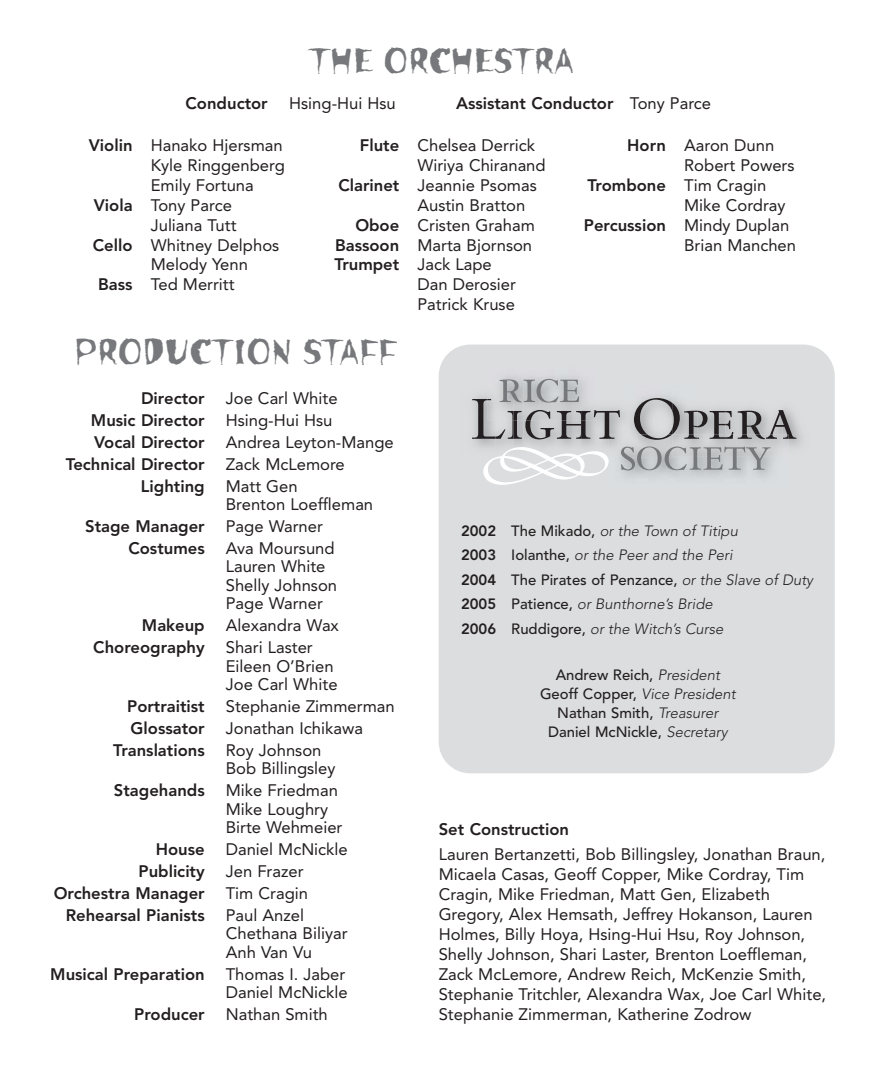
<style>
.page{position:relative;width:882px;height:1071px;background:#fff}
.page>*{position:absolute;margin:0;border:0;box-sizing:border-box;transform-origin:0 0}
.t1{font:35px "Spooky Plain";color:#77787b}
.t2{font:16.62px/18.4px "Avenir";color:#231f20}
.t3{font:800 16.62px "Avenir";color:#231f20}
.t4{font:300 14.88px/24.5px "Avenir";color:#231f20}
.t5{font:500 14.88px/19.2px "Avenir";color:#231f20;text-align:center}
.s1{font-weight:400}
.s2{font-weight:800}
.s3{font-weight:500}
.s4{font-weight:300}
</style>
<div class="page">
<div style="left:439px;top:345px;width:396px;height:428px;background:#dcddde;border-radius:32px"></div>
<img style="left:796px;top:423px;width:5px;height:23px">
<svg style="left:472px;top:379px;width:324px;height:106px"></svg>
<h1 class="t1" style="left:308px;top:48px;width:267px">THE ORCHESTRA</h1>
<p class="t3" style="left:186px;top:96px;width:84px">Conductor</p>
<p class="t2" style="left:289px;top:95px;width:108px">Hsing-Hui Hsu</p>
<p class="t3" style="left:456px;top:96px;width:257px">Assistant Conductor <span class="s1">Tony Parce</span></p>
<p class="t2" style="left:89px;top:137px;width:195px"><span class="s2">Violin</span> Hanako Hjersman</p>
<p class="t2" style="left:151px;top:157px;width:136px">Kyle Ringgenberg</p>
<p class="t2" style="left:151px;top:177px;width:105px">Emily Fortuna</p>
<p class="t2" style="left:94px;top:197px;width:140px"><span class="s2">Viola</span> Tony Parce</p>
<p class="t2" style="left:151px;top:217px;width:87px">Juliana Tutt</p>
<p class="t2" style="left:93px;top:237px;width:188px"><span class="s2">Cello</span> Whitney Delphos</p>
<p class="t2" style="left:151px;top:257px;width:99px">Melody Yenn</p>
<p class="t2" style="left:98px;top:277px;width:138px"><span class="s2">Bass</span> Ted Merritt</p>
<p class="t2" style="left:360px;top:137px;width:177px"><span class="s2">Flute</span> Chelsea Derrick</p>
<p class="t2" style="left:417px;top:157px;width:130px">Wiriya Chiranand</p>
<p class="t2" style="left:338px;top:177px;width:200px"><span class="s2">Clarinet</span> Jeannie Psomas</p>
<p class="t2" style="left:417px;top:197px;width:109px">Austin Bratton</p>
<p class="t2" style="left:355px;top:217px;width:181px"><span class="s2">Oboe</span> Cristen Graham</p>
<p class="t2" style="left:335px;top:237px;width:199px"><span class="s2">Bassoon</span> Marta Bjornson</p>
<p class="t2" style="left:334px;top:257px;width:159px"><span class="s2">Trumpet</span> Jack Lape</p>
<p class="t2" style="left:417px;top:277px;width:100px">Dan Derosier</p>
<p class="t2" style="left:417px;top:297px;width:99px">Patrick Kruse</p>
<h1 class="t1" style="left:74px;top:339px;width:324px">PRODUCTION STAFF</h1>
<p class="t2" style="left:627px;top:137px;width:149px"><span class="s2">Horn</span> Aaron Dunn</p>
<p class="t2" style="left:684px;top:157px;width:112px">Robert Powers</p>
<p class="t2" style="left:588px;top:177px;width:180px"><span class="s2">Trombone</span> Tim Cragin</p>
<p class="t2" style="left:684px;top:197px;width:103px">Mike Cordray</p>
<p class="t2" style="left:584px;top:217px;width:207px"><span class="s2">Percussion</span> Mindy Duplan</p>
<p class="t2" style="left:684px;top:237px;width:113px">Brian Manchen</p>
<p class="t3" style="left:141px;top:391px;width:65px">Director</p>
<p class="t2" style="left:226px;top:390px;width:113px">Joe Carl White</p>
<p class="t3" style="left:91px;top:413px;width:115px">Music Director</p>
<p class="t2" style="left:226px;top:412px;width:108px">Hsing-Hui Hsu</p>
<p class="t3" style="left:94px;top:435px;width:112px">Vocal Director</p>
<p class="t2" style="left:226px;top:434px;width:170px">Andrea Leyton-Mange</p>
<p class="t3" style="left:66px;top:457px;width:141px">Technical Director</p>
<p class="t2" style="left:226px;top:456px;width:121px">Zack McLemore</p>
<p class="t3" style="left:141px;top:479px;width:65px">Lighting</p>
<p class="t2" style="left:226px;top:478px;width:149px">Matt Gen<br>Brenton Loeffleman</p>
<p class="t3" style="left:85px;top:520px;width:121px">Stage Manager</p>
<p class="t2" style="left:226px;top:518px;width:99px">Page Warner</p>
<p class="t3" style="left:128px;top:541px;width:78px">Costumes</p>
<p class="t2" style="left:226px;top:540px;width:113px">Ava Moursund<br>Lauren White<br>Shelly Johnson<br>Page Warner</p>
<p class="t3" style="left:142px;top:619px;width:64px">Makeup</p>
<p class="t2" style="left:226px;top:618px;width:115px">Alexandra Wax</p>
<p class="t3" style="left:93px;top:641px;width:113px">Choreography</p>
<p class="t2" style="left:226px;top:640px;width:113px">Shari Laster<br>Eileen O’Brien<br>Joe Carl White</p>
<p class="t3" style="left:127px;top:699px;width:79px">Portraitist</p>
<p class="t2" style="left:226px;top:698px;width:170px">Stephanie Zimmerman</p>
<p class="t3" style="left:131px;top:721px;width:76px">Glossator</p>
<p class="t2" style="left:226px;top:720px;width:139px">Jonathan Ichikawa</p>
<p class="t3" style="left:113px;top:743px;width:93px">Translations</p>
<p class="t2" style="left:226px;top:742px;width:111px">Roy Johnson<br>Bob Billingsley</p>
<p class="t3" style="left:114px;top:784px;width:92px">Stagehands</p>
<p class="t2" style="left:226px;top:783px;width:118px">Mike Friedman<br>Mike Loughry<br>Birte Wehmeier</p>
<p class="t3" style="left:156px;top:842px;width:50px">House</p>
<p class="t2" style="left:226px;top:841px;width:124px">Daniel McNickle</p>
<p class="t3" style="left:139px;top:864px;width:68px">Publicity</p>
<p class="t2" style="left:226px;top:863px;width:79px">Jen Frazer</p>
<p class="t3" style="left:54px;top:886px;width:153px">Orchestra Manager</p>
<p class="t2" style="left:226px;top:885px;width:84px">Tim Cragin</p>
<p class="t3" style="left:66px;top:908px;width:141px">Rehearsal Pianists</p>
<p class="t2" style="left:226px;top:907px;width:123px">Paul Anzel<br>Chethana Biliyar<br>Anh Van Vu</p>
<p class="t3" style="left:50px;top:967px;width:156px">Musical Preparation</p>
<p class="t2" style="left:226px;top:966px;width:124px">Thomas I. Jaber<br>Daniel McNickle</p>
<p class="t3" style="left:134px;top:1007px;width:72px">Producer</p>
<p class="t2" style="left:226px;top:1006px;width:104px">Nathan Smith</p>
<p class="t4" style="left:461px;top:519px;width:356px"><span class="s2">2002</span> <span class="s3">The Mikado,</span> or the Town of Titipu<br><span class="s2">2003</span> <span class="s3">Iolanthe,</span> or the Peer and the Peri<br><span class="s2">2004</span> <span class="s3">The Pirates of Penzance,</span> or the Slave of Duty <span class="s2">2005</span> <span class="s3">Patience,</span> or Bunthorne’s Bride<br><span class="s2">2006</span> <span class="s3">Ruddigore,</span> or the Witch’s Curse</p>
<p class="t5" style="left:540px;top:667px;width:199px">Andrew Reich, <span class="s4">President<br></span>Geoff Copper, <span class="s4">Vice President<br></span>Nathan Smith, <span class="s4">Treasurer<br></span>Daniel McNickle, <span class="s4">Secretary</span></p>
<p class="t3" style="left:439px;top:823px;width:132px">Set Construction</p>
<p class="t2" style="left:439px;top:846px;width:389px;line-height:19.9px">Lauren Bertanzetti, Bob Billingsley, Jonathan Braun, Micaela Casas, Geoff Copper, Mike Cordray, Tim Cragin, Mike Friedman, Matt Gen, Elizabeth Gregory, Alex Hemsath, Jeffrey Hokanson, Lauren Holmes, Billy Hoya, Hsing-Hui Hsu, Roy Johnson, Shelly Johnson, Shari Laster, Brenton Loeffleman, Zack McLemore, Andrew Reich, McKenzie Smith, Stephanie Tritchler, Alexandra Wax, Joe Carl White, Stephanie Zimmerman, Katherine Zodrow</p>
</div>
